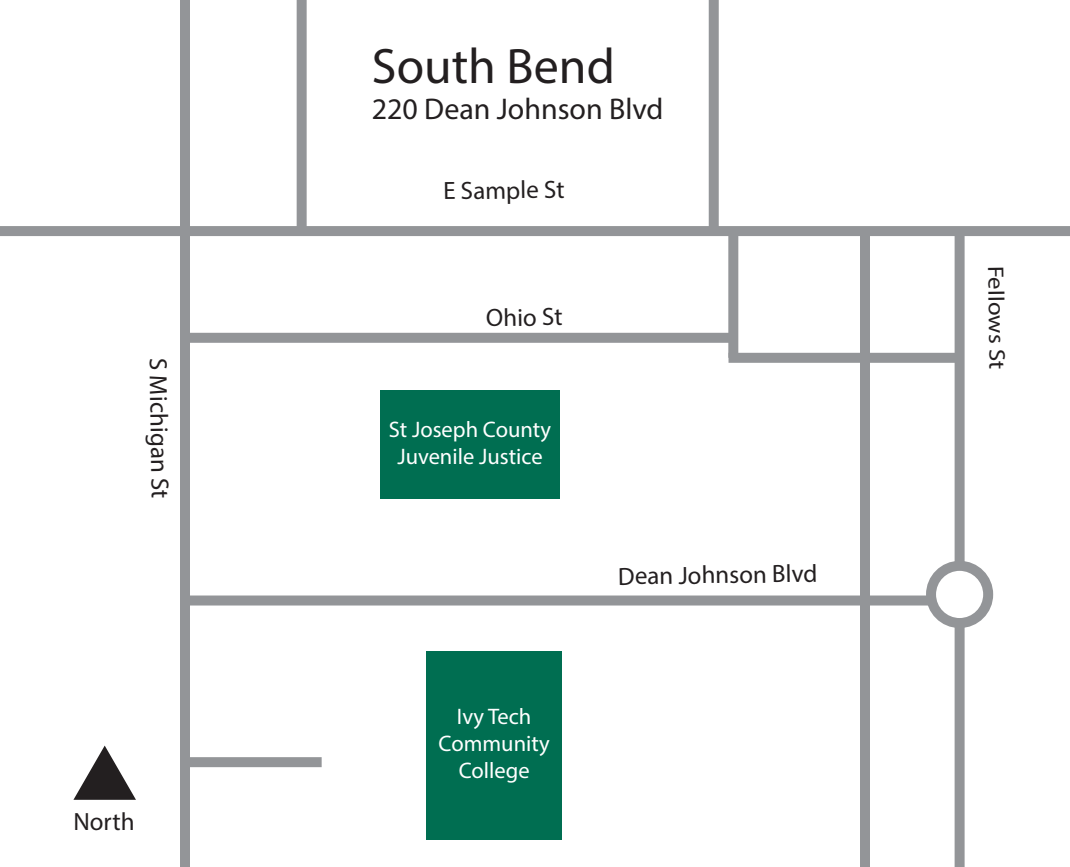
<style>
.page{position:relative;width:1070px;height:867px;background:#fff}
.page>*{position:absolute;margin:0;border:0;box-sizing:border-box;transform-origin:0 0}
.t1{font:50px "Myriad Pro";color:#231f20}
.t2{font:30px "Myriad Pro";color:#231f20}
.t3{font:25px "Myriad Pro";color:#231f20}
.t4{font:22.5px/27px "Myriad Pro";color:#fff;text-align:center}
.t5{font:22.5px "Myriad Pro";color:#231f20;scale:1.11 1}
</style>
<div class="page">
<div style="left:0;top:226px;width:1070px;height:10px;background:#939598"></div>
<div style="left:180px;top:0;width:10px;height:866px;background:#939598"></div>
<div style="left:427px;top:651px;width:135px;height:188px;background:#006e51"></div>
<div style="left:728px;top:234px;width:10px;height:123px;background:#939598"></div>
<div style="left:185px;top:333px;width:548px;height:10px;background:#939598"></div>
<div style="left:729px;top:352px;width:231px;height:10px;background:#939598"></div>
<div style="left:185px;top:595px;width:746px;height:10px;background:#939598"></div>
<svg style="left:74px;top:745px;width:62px;height:54px"></svg>
<div style="left:955px;top:623px;width:10px;height:243px;background:#939598"></div>
<div style="left:860px;top:234px;width:10px;height:632px;background:#939598"></div>
<div style="left:185px;top:757px;width:137px;height:10px;background:#939598"></div>
<div style="left:380px;top:390px;width:180px;height:108px;background:#006e51"></div>
<div style="left:926px;top:560px;width:67px;height:67px;border:10px solid #939598;border-radius:50%"></div>
<div style="left:297px;top:0;width:10px;height:228px;background:#939598"></div>
<div style="left:709px;top:0;width:10px;height:228px;background:#939598"></div>
<div style="left:955px;top:228px;width:10px;height:337px;background:#939598"></div>
<p class="t3" style="left:173px;top:357px;width:142px;rotate:89deg">S Michigan St</p>
<p class="t3" style="left:73px;top:806px;width:63px">North</p>
<h1 class="t1" style="left:372px;top:35px;width:245px">South Bend</h1>
<h2 class="t2" style="left:372px;top:90px;width:293px">220 Dean Johnson Blvd</h2>
<p class="t3" style="left:443px;top:176px;width:123px;rotate:-1deg">E Sample St</p>
<p class="t3" style="left:486px;top:302px;width:78px;rotate:-1deg">Ohio St</p>
<p class="t4" style="left:389px;top:415px;width:164px">St Joseph County<br>Juvenile Justice</p>
<p class="t4" style="left:439px;top:702px;width:113px">Ivy Tech<br>Community<br>College</p>
<p class="t3" style="left:618px;top:561px;width:201px;rotate:-1deg">Dean Johnson Blvd</p>
<p class="t5" style="left:1010px;top:265px;width:95px;rotate:89deg">Fellows St</p>
</div>
